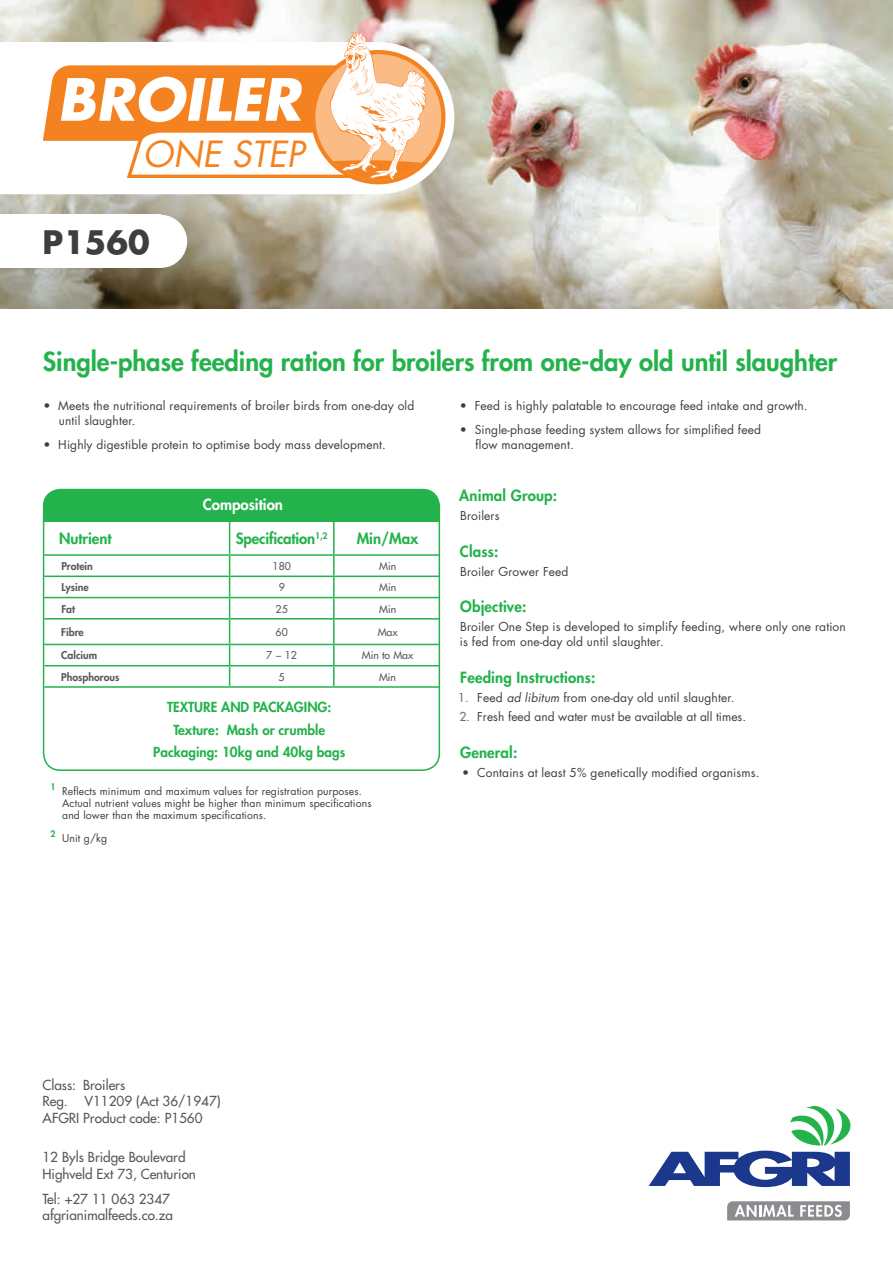
<style>
.page{position:relative;width:893px;height:1263px;background:#fff}
.page>*{position:absolute;margin:0;border:0;box-sizing:border-box;transform-origin:0 0}
.t1{font:italic 700 56.55px "Futura Std";color:#fff}
.t2{font:italic 35.1px "Futura Std";color:#f58220}
.t3{font:700 31.5px "Futura Std";color:#3e3e3f}
.t4{font:800 25.5px "Futura Std";color:#23b24b}
.t5{font:800 15px "Futura Std";letter-spacing:.01em;color:#23b24b}
.t6{font:800 15px "Futura Std";letter-spacing:-.01em;color:#23b24b}
.t7{font:800 15px "Futura Std";color:#fff}
.t8{font:500 13.5px/16.5px "Futura Std";color:#57585a}
.t9{font:800 13.5px/22.5px "Futura Std";color:#23b24b;text-align:center}
.t10{font:12px/15px "Futura Std";letter-spacing:.01em;color:#3e3e3f}
.t11{font:10.5px/12px "Futura Std";letter-spacing:.01em;color:#3e3e3f}
.t12{font:800 10.5px "Futura Std";color:#57585a}
.t13{font:500 10.5px "Futura Std";color:#57585a}
.t14{font:800 8.7px "Futura Std";color:#23b24b}
.s1{font-weight:400}
.s2{font-weight:500;color:#6c6d70}
.s3{font-style:italic}
</style>
<div class="page">
<svg style="left:727px;top:1201px;width:123px;height:19px"></svg>
<svg style="left:649px;top:1106px;width:201px;height:81px"></svg>
<img style="left:0;top:0;width:893px;height:308px">
<div style="left:44px;top:489px;width:395px;height:32px;background:#23b24b"></div>
<hr style="left:229px;top:521px;width:1px;height:33px;background:#23b24b">
<hr style="left:333px;top:521px;width:2px;height:33px;background:#23b24b">
<hr style="left:44px;top:554px;width:186px;height:2px;background:#23b24b">
<hr style="left:230px;top:554px;width:104px;height:2px;background:#23b24b">
<hr style="left:334px;top:554px;width:105px;height:2px;background:#23b24b">
<svg style="left:333px;top:556px;width:2px;height:19px"></svg>
<hr style="left:44px;top:575px;width:186px;height:2px;background:#23b24b">
<hr style="left:230px;top:575px;width:104px;height:2px;background:#23b24b">
<hr style="left:334px;top:575px;width:105px;height:2px;background:#23b24b">
<hr style="left:333px;top:577px;width:2px;height:20px;background:#23b24b">
<hr style="left:44px;top:597px;width:186px;height:1px;background:#23b24b">
<hr style="left:230px;top:597px;width:104px;height:1px;background:#23b24b">
<hr style="left:334px;top:597px;width:105px;height:1px;background:#23b24b">
<hr style="left:333px;top:598px;width:2px;height:20px;background:#23b24b">
<hr style="left:44px;top:618px;width:186px;height:2px;background:#23b24b">
<hr style="left:230px;top:618px;width:104px;height:2px;background:#23b24b">
<hr style="left:334px;top:618px;width:105px;height:2px;background:#23b24b">
<hr style="left:333px;top:620px;width:2px;height:24px;background:#23b24b">
<hr style="left:44px;top:644px;width:186px;height:1px;background:#23b24b">
<hr style="left:230px;top:644px;width:104px;height:1px;background:#23b24b">
<hr style="left:334px;top:644px;width:105px;height:1px;background:#23b24b">
<hr style="left:333px;top:645px;width:2px;height:20px;background:#23b24b">
<hr style="left:44px;top:665px;width:186px;height:1px;background:#23b24b">
<hr style="left:230px;top:665px;width:104px;height:1px;background:#23b24b">
<svg style="left:229px;top:556px;width:1px;height:130px"></svg>
<hr style="left:334px;top:665px;width:105px;height:1px;background:#23b24b">
<hr style="left:333px;top:666px;width:2px;height:20px;background:#23b24b">
<hr style="left:44px;top:686px;width:186px;height:2px;background:#23b24b">
<hr style="left:230px;top:686px;width:104px;height:2px;background:#23b24b">
<hr style="left:334px;top:686px;width:105px;height:2px;background:#23b24b">
<hr style="left:44px;top:770px;width:186px;height:1px;background:#23b24b">
<hr style="left:334px;top:770px;width:105px;height:1px;background:#23b24b">
<div style="left:43px;top:489px;width:397px;height:282px;border:2px solid #23b24b;border-radius:17px"></div>
<svg style="left:0;top:42px;width:454px;height:152px"></svg>
<svg style="left:43px;top:32px;width:402px;height:152px"></svg>
<div style="left:0;top:215px;width:161px;height:53px;background:#fff"></div>
<div style="left:134px;top:215px;width:53px;height:53px;background:#fff;border-radius:50%"></div>
<h1 class="t1" style="left:57px;top:62px;width:244px">BROILER</h1>
<h2 class="t2" style="left:143px;top:131px;width:163px">ONE STEP</h2>
<h3 class="t3" style="left:43px;top:222px;width:109px">P1560</h3>
<h3 class="t4" style="left:43px;top:345px;width:796px">Single-phase feeding ration for broilers from one-day old until slaughter</h3>
<p class="t10" style="left:59px;top:398px;width:357px;text-indent:-15px">• Meets the nutritional requirements of broiler birds from one-day old until slaughter.</p>
<p class="t10" style="left:43px;top:437px;width:344px">• Highly digestible protein to optimise body mass development.</p>
<p class="t7" style="left:203px;top:495px;width:82px">Composition</p>
<p class="t5" style="left:59px;top:529px;width:54px">Nutrient</p>
<p class="t6" style="left:236px;top:529px;width:93px">Specification<sup>1,2</sup></p>
<p class="t5" style="left:357px;top:529px;width:63px">Min/Max</p>
<p class="t12" style="left:61px;top:559px;width:33px">Protein</p>
<p class="t13" style="left:273px;top:559px;width:20px">180</p>
<p class="t13" style="left:379px;top:559px;width:19px">Min</p>
<p class="t12" style="left:61px;top:581px;width:29px">Lysine</p>
<p class="t13" style="left:279px;top:581px;width:8px">9</p>
<p class="t13" style="left:379px;top:581px;width:19px">Min</p>
<p class="t12" style="left:61px;top:602px;width:15px">Fat</p>
<p class="t13" style="left:276px;top:602px;width:14px">25</p>
<p class="t13" style="left:379px;top:602px;width:19px">Min</p>
<p class="t12" style="left:61px;top:625px;width:24px">Fibre</p>
<p class="t13" style="left:276px;top:625px;width:14px">60</p>
<p class="t13" style="left:378px;top:625px;width:21px">Max</p>
<p class="t12" style="left:61px;top:649px;width:37px">Calcium</p>
<p class="t13" style="left:266px;top:649px;width:32px">7 <span class="s1">−</span> 12</p>
<p class="t13" style="left:362px;top:649px;width:53px">Min to Max</p>
<p class="t12" style="left:61px;top:670px;width:60px">Phosphorous</p>
<p class="t13" style="left:279px;top:670px;width:8px">5</p>
<p class="t13" style="left:379px;top:670px;width:19px">Min</p>
<p class="t9" style="left:153px;top:696px;width:194px">TEXTURE AND PACKAGING:<br>Texture: Mash or crumble<br>Packaging: 10kg and 40kg bags</p>
<p class="t14" style="left:50px;top:782px;width:7px">1</p>
<p class="t11" style="left:62px;top:786px;width:311px">Reflects minimum and maximum values for registration purposes.<br>Actual nutrient values might be higher than minimum specifications and lower than the maximum specifications.</p>
<p class="t14" style="left:50px;top:828px;width:7px">2</p>
<p class="t11" style="left:62px;top:832px;width:47px">Unit g/kg</p>
<p class="t10" style="left:460px;top:398px;width:349px">• Feed is highly palatable to encourage feed intake and growth.</p>
<p class="t10" style="left:476px;top:422px;width:287px;text-indent:-16px">• Single-phase feeding system allows for simplified feed flow management.</p>
<p class="t5" style="left:459px;top:486px;width:99px">Animal Group:</p>
<p class="t10" style="left:460px;top:509px;width:41px">Broilers</p>
<p class="t5" style="left:460px;top:542px;width:40px">Class:</p>
<p class="t10" style="left:460px;top:564px;width:110px">Broiler Grower Feed</p>
<p class="t5" style="left:460px;top:597px;width:68px">Objective:</p>
<p class="t10" style="left:460px;top:620px;width:387px">Broiler One Step is developed to simplify feeding, where only one ration is fed from one-day old until slaughter.</p>
<p class="t5" style="left:460px;top:668px;width:137px">Feeding Instructions:</p>
<p class="t10" style="left:458px;top:690px;width:278px"><span class="s2">1.</span> Feed <span class="s3">ad libitum</span> from one-day old until slaughter.</p>
<p class="t10" style="left:459px;top:709px;width:288px"><span class="s2">2.</span> Fresh feed and water must be available at all times.</p>
<p class="t5" style="left:460px;top:742px;width:59px">General:</p>
<p class="t10" style="left:462px;top:765px;width:299px">• Contains at least 5% genetically modified organisms.</p>
<p class="t8" style="left:43px;top:1076px;width:180px">Class: Broilers<br>Reg. V11209 (Act 36/1947)<br>AFGRI Product code: P1560</p>
<p class="t8" style="left:43px;top:1149px;width:155px">12 Byls Bridge Boulevard<br>Highveld Ext 73, Centurion</p>
<p class="t8" style="left:43px;top:1191px;width:132px">Tel: +27 11 063 2347 afgrianimalfeeds.co.za</p>
</div>
